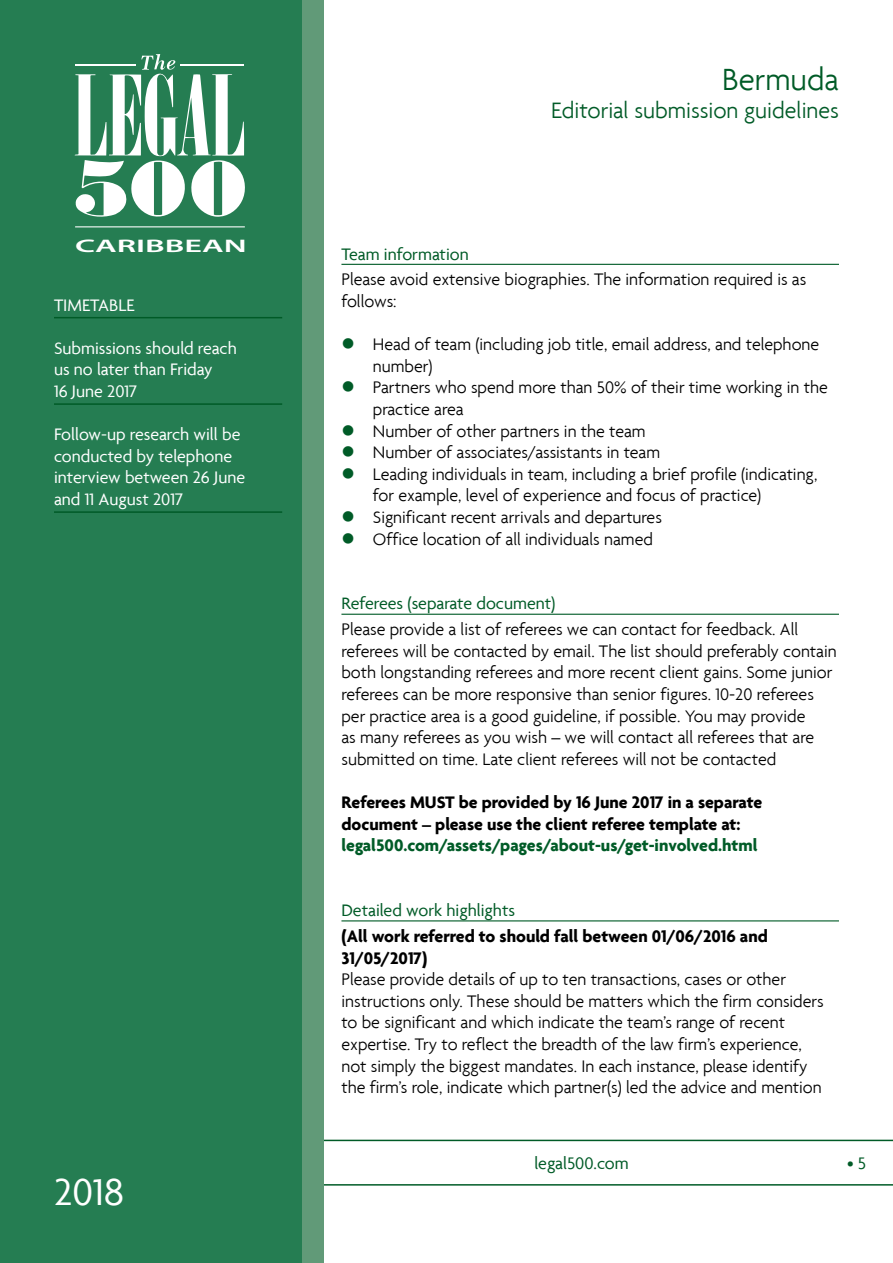
<style>
.page{position:relative;width:893px;height:1263px;background:#fff}
.page>*{position:absolute;margin:0;border:0;box-sizing:border-box;transform-origin:0 0}
.t1{font:40.5px "Agenda";color:#fff}
.t2{font:300 33px "Agenda";color:#005b27}
.t3{font:300 24px "Agenda";color:#005b27}
.t4{font:600 18.3px "Myriad Pro";color:#fff;scale:1.87 1}
.t5{font:300 18px/21.6px "Agenda";color:#000}
.t6{font:700 18px/21.6px "Agenda";color:#000}
.t7{font:18px/21.6px "Agenda";color:#fff}
.t8{font:18px "Agenda";color:#005b27}
.t9{font:700 18px "Agenda";color:#005b27}
.s1{color:#005b27}
</style>
<div class="page">
<svg style="left:323px;top:1140px;width:570px;height:45px"></svg>
<div style="left:0;top:0;width:323px;height:1263px;background:#619a78"></div>
<div style="left:0;top:0;width:302px;height:1263px;background:#257d52"></div>
<svg style="left:75px;top:54px;width:170px;height:163px"></svg>
<hr style="left:75px;top:64px;width:61px;height:1px;background:#fff">
<hr style="left:180px;top:64px;width:64px;height:1px;background:#fff">
<hr style="left:75px;top:226px;width:170px;height:1px;background:#fff">
<hr style="left:54px;top:317px;width:228px;height:1px;background:#005b27">
<hr style="left:54px;top:403px;width:228px;height:2px;background:#005b27">
<hr style="left:54px;top:511px;width:228px;height:2px;background:#005b27">
<hr style="left:341px;top:264px;width:498px;height:1px;background:#005b27">
<hr style="left:341px;top:614px;width:498px;height:1px;background:#005b27">
<hr style="left:341px;top:920px;width:498px;height:1px;background:#005b27">
<p class="t4" style="left:75px;top:234px;width:93px">CARIBBEAN</p>
<p class="t7" style="left:54px;top:294px;width:82px">TIMETABLE</p>
<p class="t7" style="left:54px;top:337px;width:184px">Submissions should reach us no later than Friday<br>16 June 2017</p>
<p class="t7" style="left:54px;top:423px;width:193px">Follow-up research will be conducted by telephone interview between 26 June and 11 August 2017</p>
<h1 class="t1" style="left:54px;top:1168px;width:72px">2018</h1>
<h2 class="t2" style="left:722px;top:60px;width:118px">Bermuda</h2>
<h3 class="t3" style="left:551px;top:96px;width:289px">Editorial submission guidelines</h3>
<p class="t8" style="left:341px;top:243px;width:129px">Team information</p>
<p class="t5" style="left:341px;top:268px;width:466px">Please avoid extensive biographies. The information required is as follows:</p>
<p class="t5" style="left:373px;top:333px;width:448px;text-indent:-31px"><span class="s1">●</span> Head of team (including job title, email address, and telephone number)</p>
<p class="t5" style="left:373px;top:376px;width:456px;text-indent:-31px"><span class="s1">●</span> Partners who spend more than 50% of their time working in the practice area</p>
<p class="t5" style="left:341px;top:420px;width:306px"><span class="s1">●</span> Number of other partners in the team</p>
<p class="t5" style="left:341px;top:441px;width:320px"><span class="s1">●</span> Number of associates/assistants in team</p>
<p class="t5" style="left:373px;top:463px;width:446px;text-indent:-31px"><span class="s1">●</span> Leading individuals in team, including a brief profile (indicating, for example, level of experience and focus of practice)</p>
<p class="t5" style="left:341px;top:506px;width:322px"><span class="s1">●</span> Significant recent arrivals and departures</p>
<p class="t5" style="left:341px;top:528px;width:313px"><span class="s1">●</span> Office location of all individuals named</p>
<p class="t8" style="left:341px;top:593px;width:216px">Referees (separate document)</p>
<p class="t5" style="left:341px;top:618px;width:497px">Please provide a list of referees we can contact for feedback. All referees will be contacted by email. The list should preferably contain both longstanding referees and more recent client gains. Some junior referees can be more responsive than senior figures. 10-20 referees per practice area is a good guideline, if possible. You may provide<br>as many referees as you wish – we will contact all referees that are submitted on time. Late client referees will not be contacted</p>
<p class="t6" style="left:341px;top:791px;width:422px">Referees MUST be provided by 16 June 2017 in a separate document – please use the client referee template at:</p>
<p class="t9" style="left:341px;top:834px;width:418px">legal500.com/assets/pages/about-us/get-involved.html</p>
<p class="t8" style="left:341px;top:899px;width:175px">Detailed work highlights</p>
<p class="t6" style="left:341px;top:925px;width:428px">(All work referred to should fall between 01/06/2016 and<br>31/05/2017)</p>
<p class="t5" style="left:341px;top:968px;width:484px">Please provide details of up to ten transactions, cases or other instructions only. These should be matters which the firm considers to be significant and which indicate the team’s range of recent expertise. Try to reflect the breadth of the law firm’s experience, not simply the biggest mandates. In each instance, please identify the firm’s role, indicate which partner(s) led the advice and mention</p>
<p class="t8" style="left:534px;top:1152px;width:96px">legal500.com</p>
<p class="t8" style="left:847px;top:1152px;width:20px">•5</p>
</div>
